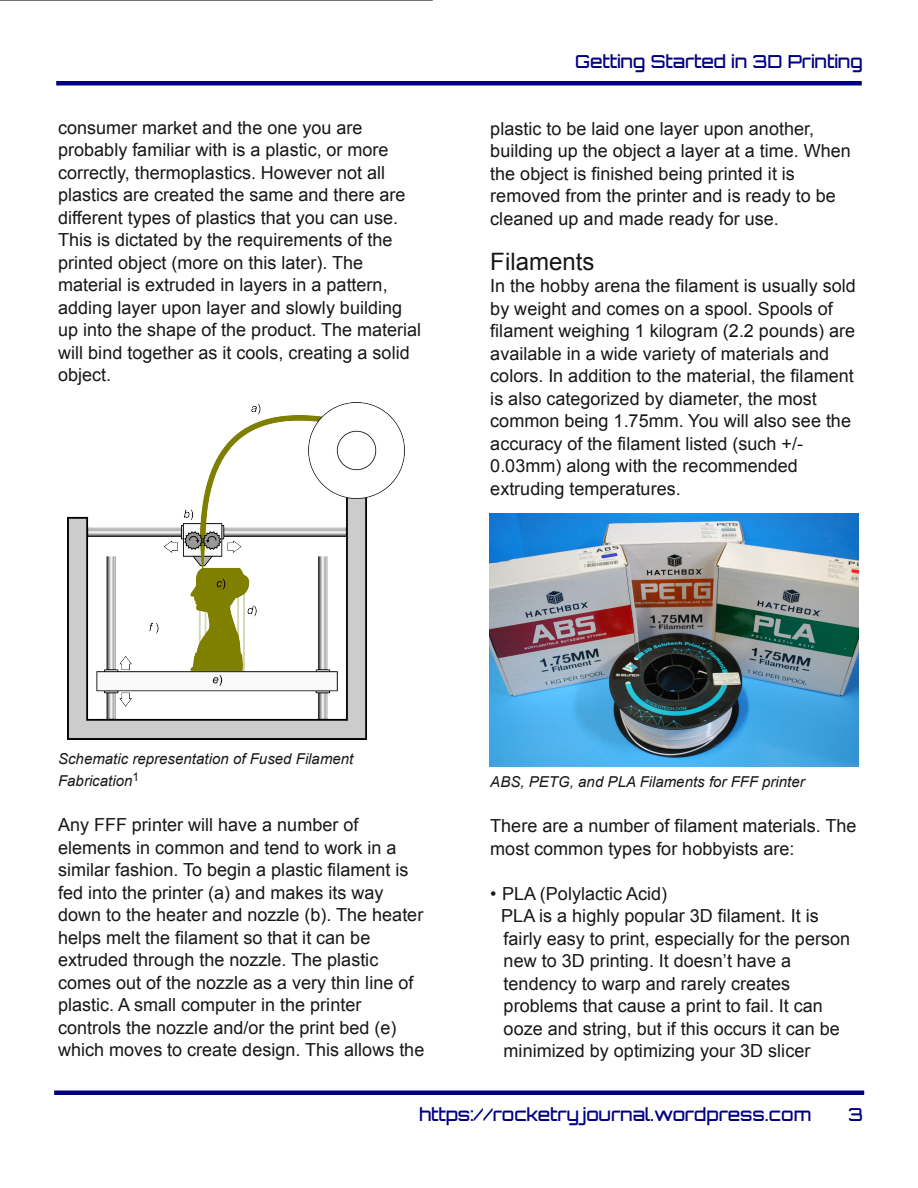
<style>
.page{position:relative;width:918px;height:1188px;background:#fff}
.page>*{position:absolute;margin:0;border:0;box-sizing:border-box;transform-origin:0 0}
.t1{font:24px "Arial";color:#181715}
.t2{font:18px/22.5px "Arial";color:#181715}
.t3{font:500 18px "Orbitron";color:#000080}
.t4{font:italic 15px/22.5px "Arial";letter-spacing:.005em;color:#181715}
</style>
<div class="page">
<div style="left:54px;top:1090px;width:810px;height:5px;background:#000080"></div>
<hr style="left:0;top:0;width:433px;height:1px;background:#000">
<div style="left:56px;top:81px;width:806px;height:5px;background:#000080"></div>
<img style="left:68px;top:402px;width:337px;height:338px">
<img style="left:489px;top:513px;width:370px;height:254px">
<p class="t2" style="left:58px;top:116px;width:365px">consumer market and the one you are probably familiar with is a plastic, or more correctly, thermoplastics. However not all plastics are created the same and there are different types of plastics that you can use.<br>This is dictated by the requirements of the printed object (more on this later). The material is extruded in layers in a pattern, adding layer upon layer and slowly building up into the shape of the product. The material will bind together as it cools, creating a solid object.</p>
<p class="t3" style="left:575px;top:54px;width:289px">Getting Started in 3D Printing</p>
<p class="t2" style="left:490px;top:117px;width:362px">plastic to be laid one layer upon another, building up the object a layer at a time. When the object is finished being printed it is removed from the printer and is ready to be cleaned up and made ready for use.</p>
<h1 class="t1" style="left:490px;top:248px;width:106px">Filaments</h1>
<p class="t2" style="left:490px;top:275px;width:367px">In the hobby arena the filament is usually sold by weight and comes on a spool. Spools of filament weighing 1 kilogram (2.2 pounds) are available in a wide variety of materials and colors. In addition to the material, the filament is also categorized by diameter, the most common being 1.75mm. You will also see the accuracy of the filament listed (such +/- 0.03mm) along with the recommended extruding temperatures.</p>
<p class="t4" style="left:58px;top:747px;width:297px">Schematic representation of Fused Filament<br>Fabrication<sup>1</sup></p>
<p class="t2" style="left:58px;top:814px;width:368px">Any FFF printer will have a number of elements in common and tend to work in a similar fashion. To begin a plastic filament is fed into the printer (a) and makes its way down to the heater and nozzle (b). The heater helps melt the filament so that it can be extruded through the nozzle. The plastic comes out of the nozzle as a very thin line of plastic. A small computer in the printer controls the nozzle and/or the print bed (e) which moves to create design. This allows the</p>
<p class="t4" style="left:490px;top:771px;width:316px">ABS, PETG, and PLA Filaments for FFF printer</p>
<p class="t2" style="left:490px;top:815px;width:368px">There are a number of filament materials. The most common types for hobbyists are:</p>
<p class="t2" style="left:501px;top:882px;width:350px;text-indent:-11px">• PLA (Polylactic Acid)<br>PLA is a highly popular 3D filament. It is fairly easy to print, especially for the person new to 3D printing. It doesn’t have a tendency to warp and rarely creates problems that cause a print to fail. It can ooze and string, but if this occurs it can be minimized by optimizing your 3D slicer</p>
<p class="t3" style="left:419px;top:1107px;width:394px">https://rocketryjournal.wordpress.com</p>
<p class="t3" style="left:848px;top:1107px;width:16px">3</p>
</div>
